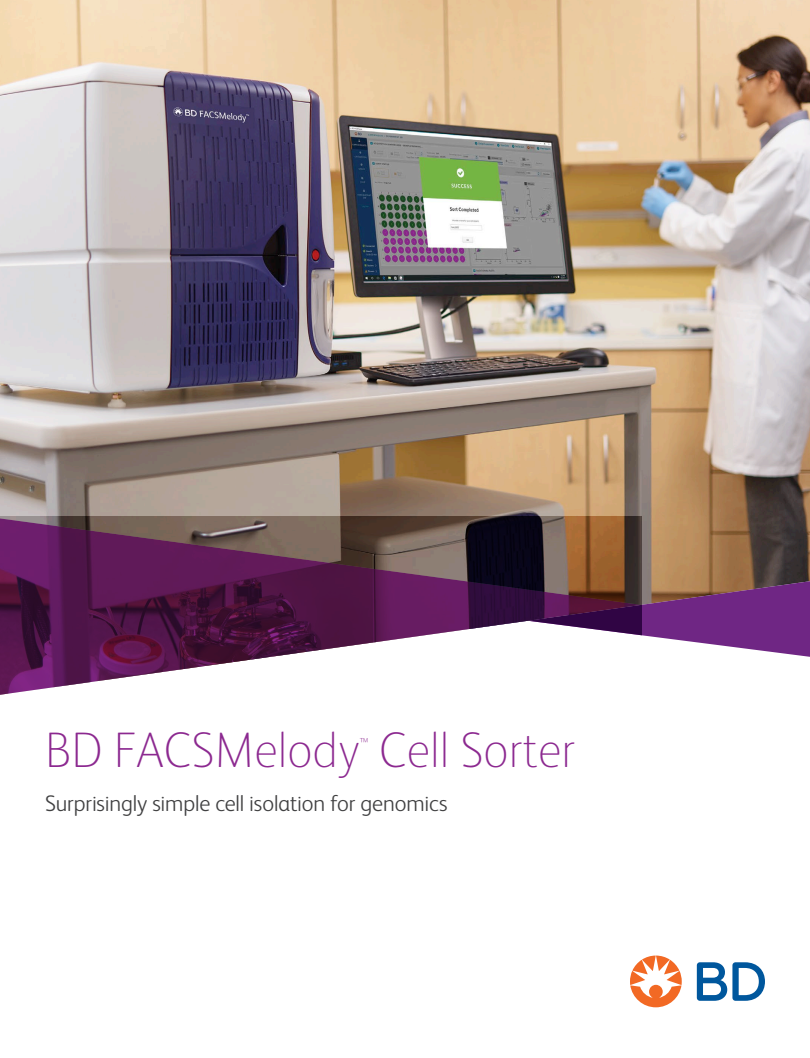
<style>
.page{position:relative;width:810px;height:1058px;background:#fff}
.page>*{position:absolute;margin:0;border:0;box-sizing:border-box;transform-origin:0 0}
.Headline_FS_Albert_T{font:100 50px "FS Albert Pro";color:#8c2990}
.Subhead_option_2_FS{font:300 22.5px "FS Albert Pro";letter-spacing:-.005em;color:#404041}
.Headline_FS_Albert_T-2{font:100 13.12px "FS Albert Pro";color:#8c2990}
</style>
<div class="page">
<img style="left:0;top:0;width:810px;height:581px">
<svg style="left:697px;top:962px;width:68px;height:38px"></svg>
<svg style="left:630px;top:955px;width:52px;height:52px"></svg>
<svg style="left:641px;top:581px;width:169px;height:76px"></svg>
<svg style="left:0;top:517px;width:641px;height:178px"></svg>
<p class="Headline_FS_Albert_T" style="left:45px;top:717px;width:532px">BD FACSMelody Cell Sorter</p>
<p class="Headline_FS_Albert_T-2" style="left:360px;top:734px;width:10px">™</p>
<p class="Subhead_option_2_FS" style="left:45px;top:787px;width:404px">Surprisingly simple cell isolation for genomics</p>
</div>
